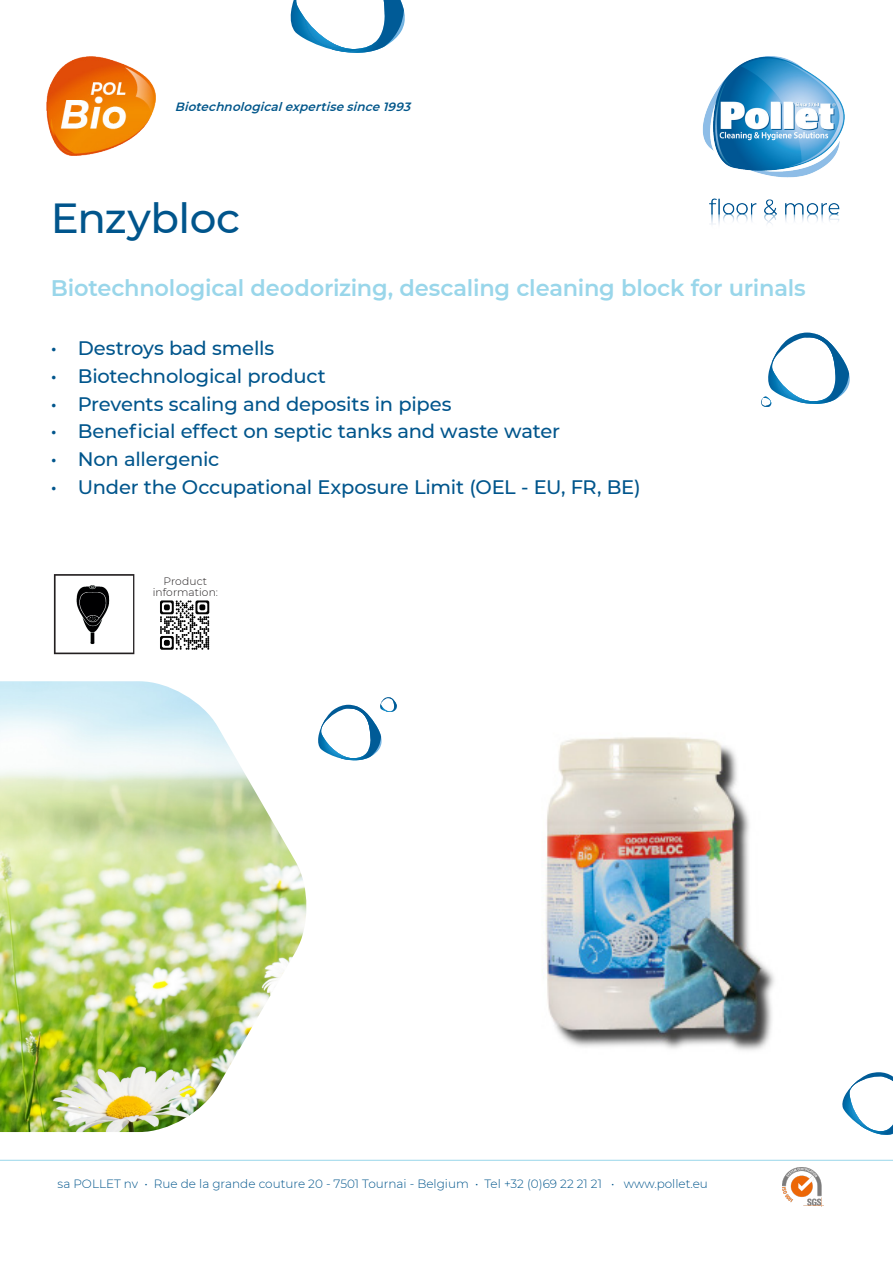
<style>
.page{position:relative;width:893px;height:1263px;background:#fff}
.page>*{position:absolute;margin:0;border:0;box-sizing:border-box;transform-origin:0 0}
.t1{font:500 42px "Montserrat";letter-spacing:-.015em;color:#00558c}
.t2{font:600 22.5px "Montserrat";letter-spacing:-.01em;color:#99d6ea}
.t3{font:500 19.5px "Montserrat";letter-spacing:-.01em;color:#00558c}
.t4{font:300 12px "Montserrat";color:#00558c}
.t5{font:italic 600 12px "Montserrat";color:#00568a}
.t6{font:300 10.65px "Montserrat";letter-spacing:.005em;color:#231f20}
</style>
<div class="page">
<svg style="left:842px;top:1072px;width:51px;height:63px"></svg>
<img style="left:783px;top:1167px;width:40px;height:40px">
<svg style="left:761px;top:333px;width:89px;height:74px"></svg>
<svg style="left:290px;top:0;width:115px;height:53px"></svg>
<svg style="left:318px;top:697px;width:79px;height:64px"></svg>
<img style="left:702px;top:56px;width:143px;height:169px">
<img style="left:47px;top:56px;width:109px;height:99px">
<hr style="left:0;top:1160px;width:893px;height:1px;background:#99d6ea">
<img style="left:0;top:681px;width:307px;height:451px">
<svg style="left:54px;top:574px;width:80px;height:80px"></svg>
<img style="left:58px;top:578px;width:73px;height:72px">
<svg style="left:160px;top:600px;width:49px;height:50px"></svg>
<img style="left:543px;top:737px;width:232px;height:314px">
<p class="t5" style="left:175px;top:99px;width:241px">Biotechnologicalexpertisesince1993</p>
<p class="t1" style="left:51px;top:189px;width:191px">Enzybloc</p>
<p class="t2" style="left:51px;top:272px;width:756px">Biotechnological deodorizing, descaling cleaning block for urinals</p>
<p class="t3" style="left:51px;top:335px;width:225px">• Destroys bad smells</p>
<p class="t3" style="left:51px;top:363px;width:277px">• Biotechnological product</p>
<p class="t3" style="left:51px;top:390px;width:402px">• Prevents scaling and deposits in pipes</p>
<p class="t3" style="left:51px;top:418px;width:511px">• Beneficial effect on septic tanks and waste water</p>
<p class="t3" style="left:51px;top:446px;width:170px">• Non allergenic</p>
<p class="t3" style="left:51px;top:473px;width:591px">• Under the Occupational Exposure Limit (OEL - EU, FR, BE)</p>
<p class="t6" style="left:164px;top:574px;width:45px">Product</p>
<p class="t6" style="left:153px;top:585px;width:67px">information:</p>
<p class="t4" style="left:58px;top:1175px;width:652px">sa POLLET nv • Rue de la grande couture 20 - 7501 Tournai - Belgium • Tel +32 (0)69 22 21 21 • www.pollet.eu</p>
</div>
